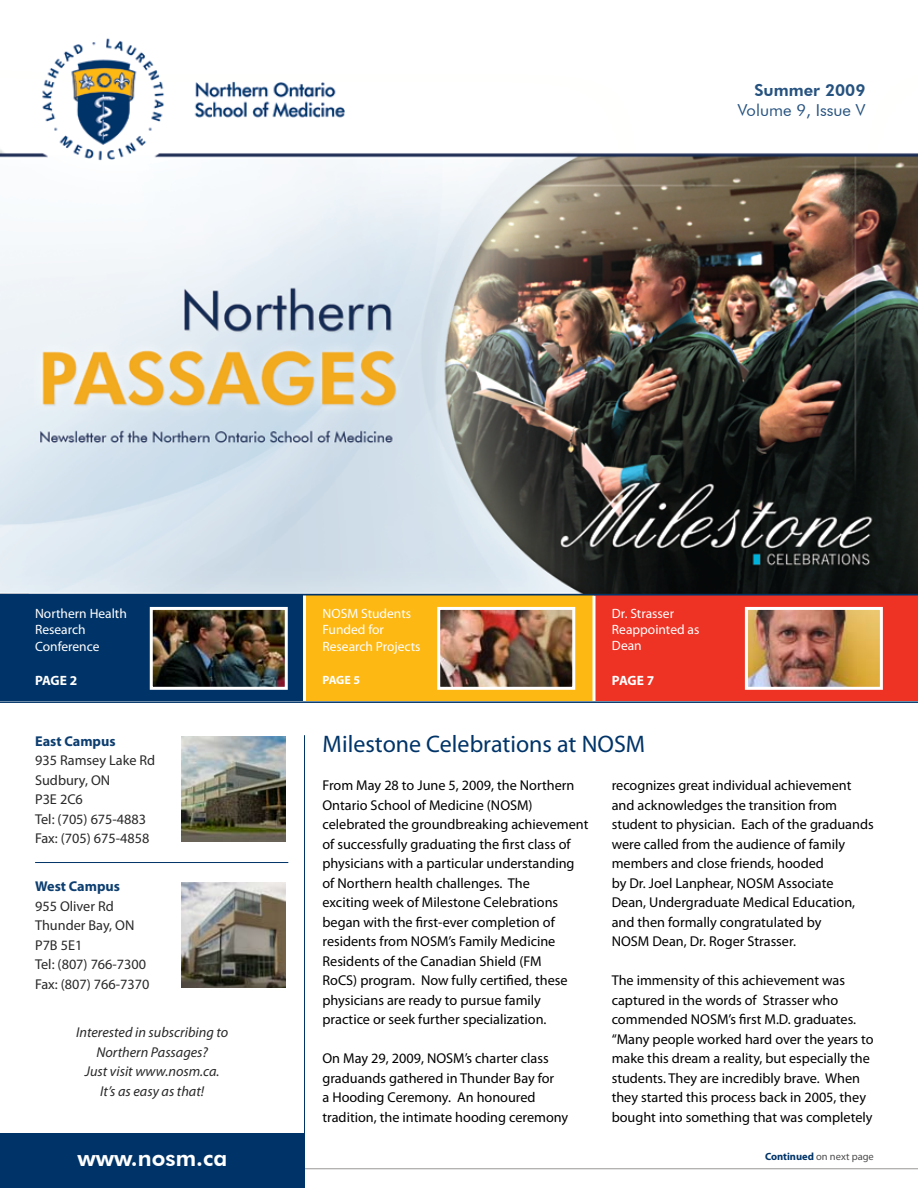
<style>
.page{position:relative;width:918px;height:1188px;background:#fff}
.page>*{position:absolute;margin:0;border:0;box-sizing:border-box;transform-origin:0 0}
.t1{font:24px "Myriad Pro";color:#003468}
.t2{font:800 22.5px "Futura BT";color:#fff}
.t3{font:16.5px "Futura BT";color:#26527f}
.t4{font:800 16.5px "Futura BT";color:#26527f}
.t5{font:14.25px/19.5px "Myriad Pro";color:#000}
.t6{font:14.25px/19.5px "Myriad Pro";color:#29292a}
.t7{font:italic 14.25px/19.5px "Myriad Pro";color:#29292a;text-align:center}
.t8{font:700 14.25px "Myriad Pro";color:#0d3e70}
.t9{font:13.5px/16.2px "Myriad Pro";color:#fff}
.t10{font:700 13.5px "Myriad Pro";letter-spacing:-.025em;color:#fff}
.t11{font:700 12px "Myriad Pro";color:#fff}
.t12{font:10.5px "Myriad Pro";color:#4d4d4f}
.s1{font-weight:700;color:#003468}
</style>
<div class="page">
<img style="left:0;top:38px;width:918px;height:1132px">
<div style="left:590px;top:596px;width:328px;height:105px;background:#ee3224"></div>
<div style="left:301px;top:596px;width:293px;height:105px;background:#fdb813"></div>
<div style="left:0;top:596px;width:304px;height:105px;background:#003468"></div>
<hr style="left:303px;top:595px;width:3px;height:107px;background:#fff">
<svg style="left:592px;top:596px;width:4px;height:105px"></svg>
<img style="left:749px;top:611px;width:130px;height:75px">
<div style="left:745px;top:607px;width:138px;height:83px;border:3px solid #fff"></div>
<img style="left:441px;top:611px;width:130px;height:75px">
<div style="left:437px;top:607px;width:138px;height:83px;border:3px solid #fff"></div>
<img style="left:154px;top:611px;width:130px;height:75px">
<div style="left:150px;top:607px;width:138px;height:83px;border:3px solid #fff"></div>
<hr style="left:0;top:701px;width:918px;height:2px;background:#003468">
<hr style="left:0;top:594px;width:918px;height:2px;background:#003468">
<div style="left:0;top:1134px;width:304px;height:54px;background:#003468"></div>
<hr style="left:35px;top:862px;width:253px;height:1px;background:#003468">
<img style="left:181px;top:737px;width:105px;height:105px">
<img style="left:181px;top:882px;width:105px;height:105px">
<hr style="left:304px;top:735px;width:1px;height:453px;background:#003468">
<p class="t4" style="left:754px;top:80px;width:113px">Summer 2009</p>
<p class="t3" style="left:738px;top:100px;width:129px">Volume 9, Issue V</p>
<p class="t9" style="left:35px;top:605px;width:93px">Northern Health<br>Research<br>Conference</p>
<p class="t10" style="left:35px;top:672px;width:44px">PAGE 2</p>
<p class="t8" style="left:35px;top:732px;width:82px">East Campus</p>
<p class="t6" style="left:35px;top:751px;width:122px">935 Ramsey Lake Rd<br>Sudbury, ON<br>P3E 2C6<br>Tel: (705) 675-4883<br>Fax: (705) 675-4858</p>
<p class="t8" style="left:35px;top:877px;width:87px">West Campus</p>
<p class="t6" style="left:35px;top:896px;width:116px">955 Oliver Rd<br>Thunder Bay, ON<br>P7B 5E1<br>Tel: (807) 766-7300<br>Fax: (807) 766-7370</p>
<p class="t7" style="left:76px;top:1022px;width:154px">Interested in subscribing to<br>Northern Passages?<br>Just visit www.nosm.ca.<br>It’s as easy as that!</p>
<h2 class="t2" style="left:77px;top:1144px;width:151px">www.nosm.ca</h2>
<p class="t9" style="left:322px;top:605px;width:100px">NOSM Students<br>Funded for<br>Research Projects</p>
<p class="t11" style="left:322px;top:672px;width:39px">PAGE 5</p>
<p class="t9" style="left:612px;top:605px;width:89px">Dr. Strasser<br>Reappointed as<br>Dean</p>
<p class="t10" style="left:612px;top:672px;width:44px">PAGE 7</p>
<h1 class="t1" style="left:322px;top:729px;width:324px">Milestone Celebrations at NOSM</h1>
<p class="t5" style="left:322px;top:776px;width:267px">From May 28 to June 5, 2009, the Northern Ontario School of Medicine (NOSM) celebrated the groundbreaking achievement of successfully graduating the first class of physicians with a particular understanding of Northern health challenges. The<br>exciting week of Milestone Celebrations began with the first-ever completion of residents from NOSM’s Family Medicine Residents of the Canadian Shield (FM<br>RoCS) program. Now fully certified, these physicians are ready to pursue family practice or seek further specialization.</p>
<p class="t5" style="left:322px;top:1049px;width:247px">On May 29, 2009, NOSM’s charter class graduands gathered in Thunder Bay for<br>a Hooding Ceremony. An honoured tradition, the intimate hooding ceremony</p>
<p class="t5" style="left:612px;top:776px;width:264px">recognizes great individual achievement and acknowledges the transition from student to physician. Each of the graduands were called from the audience of family members and close friends, hooded<br>by Dr. Joel Lanphear, NOSM Associate<br>Dean, Undergraduate Medical Education, and then formally congratulated by<br>NOSM Dean, Dr. Roger Strasser.</p>
<p class="t5" style="left:612px;top:971px;width:264px">The immensity of this achievement was captured in the words of Strasser who commended NOSM’s first M.D. graduates. “Many people worked hard over the years to make this dream a reality, but especially the students. They are incredibly brave. When they started this process back in 2005, they bought into something that was completely</p>
<p class="t12" style="left:765px;top:1150px;width:110px"><span class="s1">Continued</span> on next page</p>
</div>
